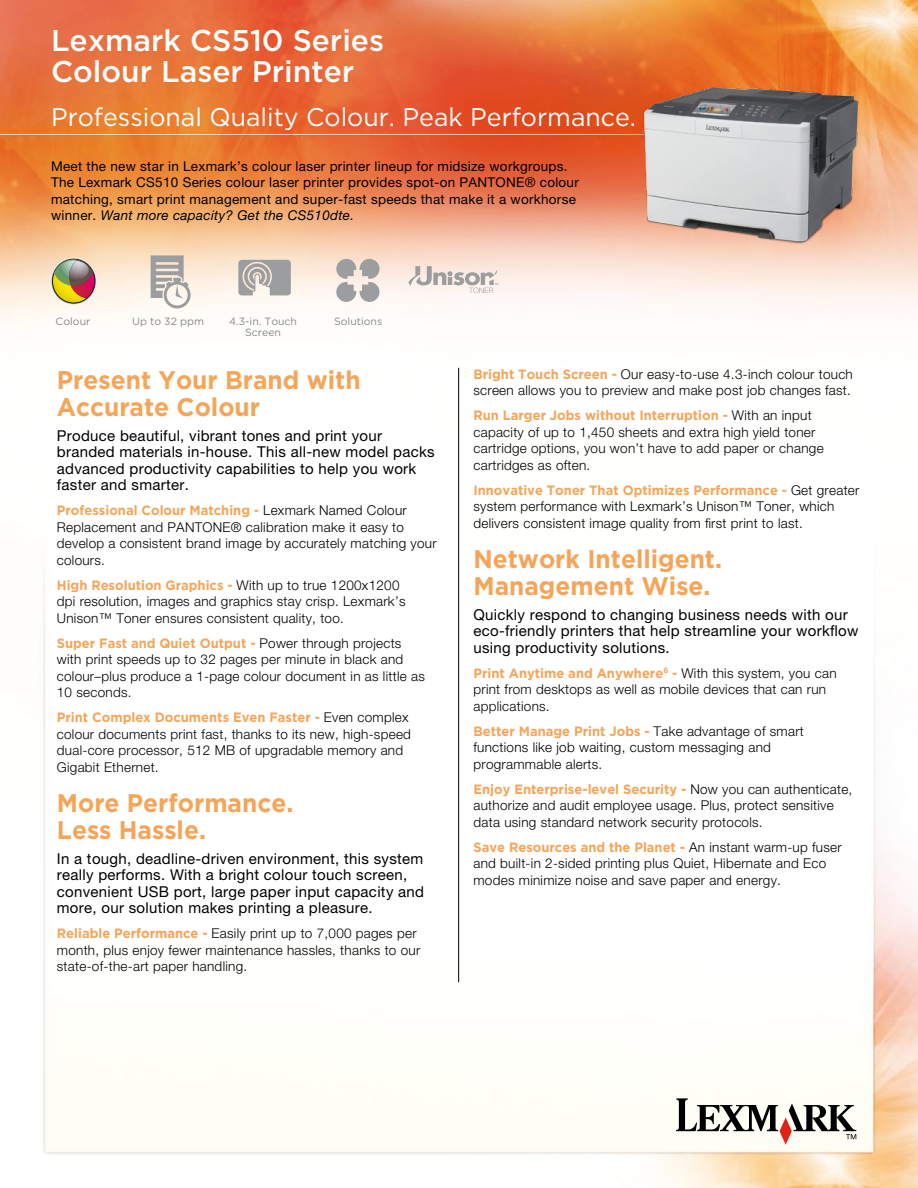
<style>
.page{position:relative;width:918px;height:1188px;background:#fff}
.page>*{position:absolute;margin:0;border:0;box-sizing:border-box;transform-origin:0 0}
.t1{font:500 30px/31.5px "Gotham";color:#fff}
.t2{font:700 25.5px/27px "Gotham";color:#f5a559;scale:.96 1}
.t3{font:25.5px "Gotham";color:#fff}
.t4{font:15px/16.5px "Helvetica Neue LT Pro";letter-spacing:.02em;color:#000}
.t5{font:13.8px "Helvetica Neue LT Std";color:#9c9d9f}
.t6{font:300 13.5px/16.5px "Helvetica Neue LT Pro";letter-spacing:.02em;color:#000}
.t7{font:700 13.5px "Gotham";color:#f5a559;scale:.96 1}
.t8{font:13.5px/16.5px "Helvetica Neue LT Pro";letter-spacing:.02em;color:#000}
.t9{font:10.5px/11.2px "Gotham";color:#878889;text-align:center}
.s1{font-style:italic}
.s2{font-family:"Helvetica Neue LT Pro";font-weight:300;color:#000}
.s3{font-family:"Gotham";font-weight:700;color:#f5a559}
</style>
<div class="page">
<img style="left:0;top:0;width:918px;height:1188px">
<img style="left:0;top:130px;width:918px;height:23px">
<svg style="left:408px;top:266px;width:90px;height:27px;background:#dfd5d0"></svg>
<svg style="left:336px;top:259px;width:44px;height:43px;background:#c0bbb9"></svg>
<svg style="left:151px;top:255px;width:40px;height:53px;background:#cac5bf"></svg>
<svg style="left:238px;top:260px;width:53px;height:35px;background:#b1afad"></svg>
<svg style="left:676px;top:1098px;width:180px;height:47px"></svg>
<img style="left:636px;top:75px;width:229px;height:173px">
<svg style="left:52px;top:259px;width:44px;height:45px"></svg>
<svg style="left:52px;top:259px;width:43px;height:45px"></svg>
<svg style="left:52px;top:259px;width:43px;height:44px"></svg>
<div style="left:52px;top:259px;width:43px;height:44px;border:1px solid #231f20;border-radius:50%"></div>
<svg style="left:54px;top:259px;width:41px;height:39px;background:#af8c63"></svg>
<hr style="left:458px;top:368px;width:1px;height:614px;background:#000">
<h1 class="t1" style="left:51px;top:23px;width:335px">Lexmark CS510 Series<br>Colour Laser Printer</h1>
<h2 class="t3" style="left:51px;top:103px;width:587px">Professional Quality Colour. Peak Performance.</h2>
<p class="t8" style="left:51px;top:157px;width:529px">Meet the new star in Lexmark’s colour laser printer lineup for midsize workgroups.<br>The Lexmark CS510 Series colour laser printer provides spot-on PANTONE® colour matching, smart print management and super-fast speeds that make it a workhorse winner. <span class="s1">Want more capacity? Get the CS510dte.</span></p>
<p class="t9" style="left:56px;top:315px;width:36px">Colour</p>
<p class="t9" style="left:132px;top:315px;width:74px">Up to 32 ppm</p>
<p class="t9" style="left:334px;top:315px;width:50px">Solutions</p>
<p class="t9" style="left:229px;top:315px;width:69px">4.3-in. Touch<br>Screen</p>
<h2 class="t2" style="left:57px;top:366px;width:318px">Present Your Brand with<br>Accurate Colour</h2>
<p class="t4" style="left:57px;top:427px;width:379px">Produce beautiful, vibrant tones and print your branded materials in-house. This all-new model packs advanced productivity capabilities to help you work faster and smarter.</p>
<p class="t7" style="left:57px;top:503px;width:366px">Professional Colour Matching - <span class="s2">Lexmark Named Colour</span></p>
<p class="t6" style="left:57px;top:519px;width:381px">Replacement and PANTONE® calibration make it easy to develop a consistent brand image by accurately matching your colours.</p>
<p class="t7" style="left:57px;top:577px;width:359px">High Resolution Graphics - <span class="s2">With up to true 1200x1200</span></p>
<p class="t6" style="left:57px;top:593px;width:350px">dpi resolution, images and graphics stay crisp. Lexmark’s<br>Unison™ Toner ensures consistent quality, too.</p>
<p class="t7" style="left:57px;top:635px;width:360px">Super Fast and Quiet Output - <span class="s2">Power through projects</span></p>
<p class="t6" style="left:57px;top:651px;width:370px">with print speeds up to 32 pages per minute in black and colour–plus produce a 1-page colour document in as little as<br>10 seconds.</p>
<p class="t7" style="left:57px;top:710px;width:368px">Print Complex Documents Even Faster - <span class="s2">Even complex</span></p>
<p class="t6" style="left:57px;top:726px;width:356px">colour documents print fast, thanks to its new, high-speed dual-core processor, 512 MB of upgradable memory and<br>Gigabit Ethernet.</p>
<h2 class="t2" style="left:57px;top:788px;width:248px">More Performance.<br>Less Hassle.</h2>
<p class="t4" style="left:57px;top:850px;width:369px">In a tough, deadline-driven environment, this system really performs. With a bright colour touch screen, convenient USB port, large paper input capacity and more, our solution makes printing a pleasure.</p>
<p class="t6" style="left:57px;top:925px;width:365px"><span class="s3">Reliable Performance -</span> Easily print up to 7,000 pages per month, plus enjoy fewer maintenance hassles, thanks to our state-of-the-art paper handling.</p>
<p class="t5" style="left:126px;top:314px;width:83px">Up to 35ppm</p>
<p class="t5" style="left:247px;top:314px;width:53px">Network</p>
<p class="t5" style="left:340px;top:314px;width:66px">Eco-mode</p>
<p class="t6" style="left:473px;top:366px;width:381px"><span class="s3">Bright Touch Screen -</span> Our easy-to-use 4.3-inch colour touch screen allows you to preview and make post job changes fast.</p>
<p class="t7" style="left:473px;top:408px;width:354px">Run Larger Jobs without Interruption - <span class="s2">With an input</span></p>
<p class="t6" style="left:473px;top:424px;width:352px">capacity of up to 1,450 sheets and extra high yield toner cartridge options, you won’t have to add paper or change cartridges as often.</p>
<p class="t7" style="left:473px;top:482px;width:404px">Innovative Toner That Optimizes Performance - <span class="s2">Get greater</span></p>
<p class="t6" style="left:473px;top:498px;width:362px">system performance with Lexmark’s Unison™ Toner, which delivers consistent image quality from first print to last.</p>
<h2 class="t2" style="left:473px;top:545px;width:261px">Network Intelligent.<br>Management Wise.</h2>
<p class="t4" style="left:473px;top:606px;width:387px">Quickly respond to changing business needs with our eco-friendly printers that help streamline your workflow using productivity solutions.</p>
<p class="t7" style="left:473px;top:665px;width:380px">Print Anytime and Anywhere<sup>6</sup> - <span class="s2">With this system, you can</span></p>
<p class="t6" style="left:473px;top:681px;width:354px">print from desktops as well as mobile devices that can run applications.</p>
<p class="t7" style="left:473px;top:723px;width:346px">Better Manage Print Jobs - <span class="s2">Take advantage of smart</span></p>
<p class="t6" style="left:473px;top:739px;width:299px">functions like job waiting, custom messaging and programmable alerts.</p>
<p class="t7" style="left:473px;top:781px;width:396px">Enjoy Enterprise-level Security - <span class="s2">Now you can authenticate,</span></p>
<p class="t6" style="left:473px;top:797px;width:362px">authorize and audit employee usage. Plus, protect sensitive data using standard network security protocols.</p>
<p class="t7" style="left:473px;top:839px;width:385px">Save Resources and the Planet - <span class="s2">An instant warm-up fuser</span></p>
<p class="t6" style="left:473px;top:855px;width:354px">and built-in 2-sided printing plus Quiet, Hibernate and Eco modes minimize noise and save paper and energy.</p>
</div>
